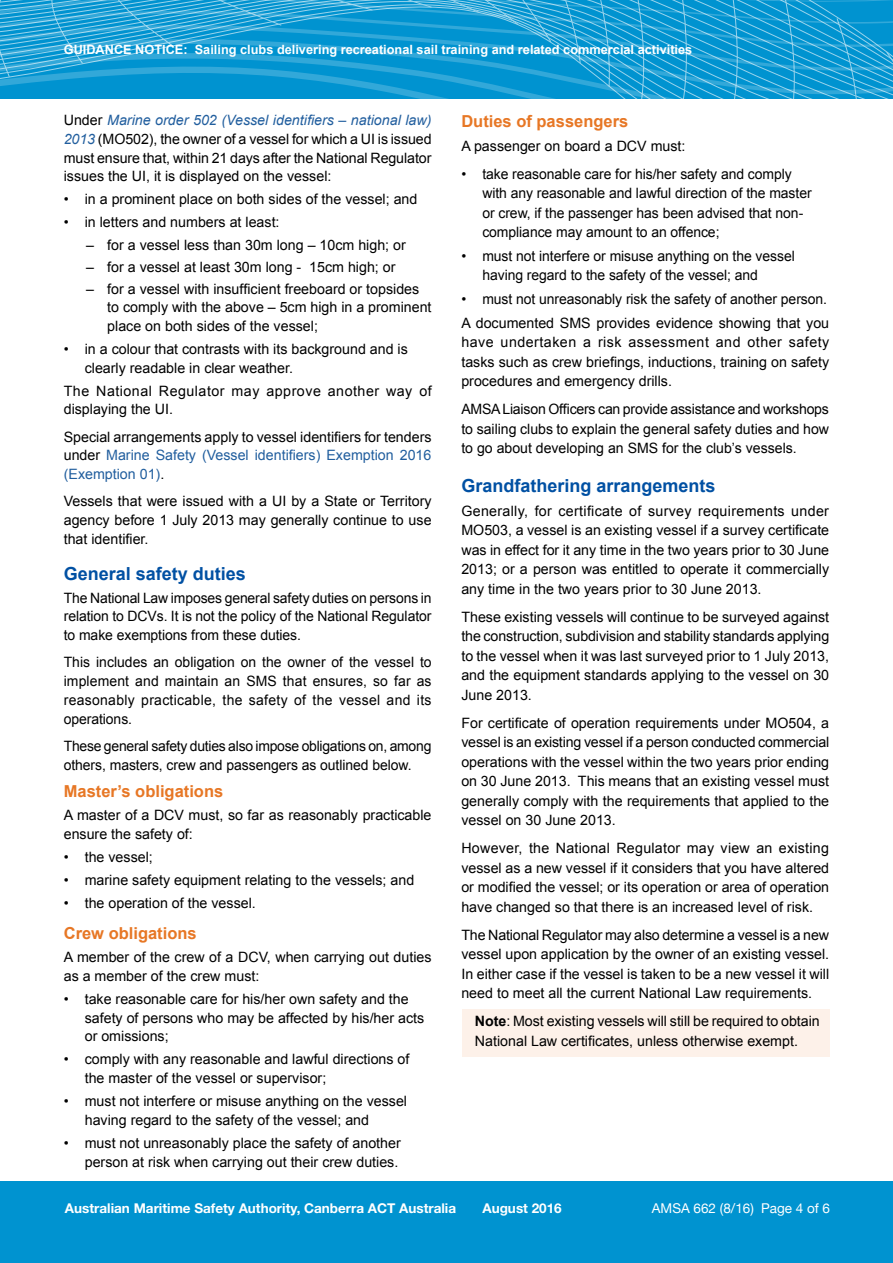
<style>
.page{position:relative;width:893px;height:1263px;background:#fff}
.page>*{position:absolute;margin:0;border:0;box-sizing:border-box;transform-origin:0 0}
.Subhead_1{font:700 18px "Arial";color:#0050a3}
.Subhead_2{font:700 16.5px "Arial";color:#e77725}
.Body_text{font:14.25px/19.5px "Arial";color:#000;text-align:justify}
.bullets{font:14.25px/18.8px "Arial";color:#000}
.Body_text-2{font:14.25px/18.8px "Arial";letter-spacing:-.02em;color:#000}
.Body_text-3{font:14.25px/18.8px "Arial";letter-spacing:.035em;color:#000}
.t1{font:700 13.5px "Helvetica Neue";color:#fff}
.t2{font:13.5px "Helvetica Neue";color:#fff}
.t3{font:700 12.75px "Arial";color:#fff}
.s1{font-style:italic;color:#215e9e}
.s2{color:#215e9e}
.s3{font-weight:700}
</style>
<div class="page">
<div style="left:0;top:1181px;width:893px;height:82px;background:#0093d0"></div>
<svg style="left:0;top:0;width:893px;height:99px;background:#1a9dd4"></svg>
<div style="left:462px;top:1009px;width:367px;height:48px;background:#fdf1e9"></div>
<p class="t3" style="left:64px;top:41px;width:630px">GUIDANCE NOTICE: Sailing clubs delivering recreational sail training and related commercial activities</p>
<p class="Body_text" style="left:64px;top:111px;width:369px;line-height:18.8px">Under <span class="s1">Marine order 502 (Vessel identifiers – national law)<br>2013</span> (MO502), the owner of a vessel for which a UI is issued must ensure that, within 21 days after the National Regulator issues the UI, it is displayed on the vessel:</p>
<p class="bullets" style="left:64px;top:190px;width:355px">• in a prominent place on both sides of the vessel; and</p>
<p class="bullets" style="left:64px;top:213px;width:217px">• in letters and numbers at least:</p>
<p class="bullets" style="left:86px;top:235px;width:321px">– for a vessel less than 30m long – 10cm high; or</p>
<p class="bullets" style="left:86px;top:258px;width:311px">– for a vessel at least 30m long - 15cm high; or</p>
<p class="bullets" style="left:107px;top:280px;width:326px;line-height:18.3px;text-indent:-21px">– for a vessel with insufficient freeboard or topsides to comply with the above – 5cm high in a prominent place on both sides of the vessel;</p>
<p class="bullets" style="left:85px;top:340px;width:325px;text-indent:-21px">• in a colour that contrasts with its background and is clearly readable in clear weather.</p>
<p class="Body_text-3" style="left:64px;top:381px;width:369px">The National Regulator may approve another way of displaying the UI.</p>
<p class="Body_text" style="left:64px;top:427px;width:369px;line-height:18.8px">Special arrangements apply to vessel identifiers for tenders under <span class="s2">Marine Safety (Vessel identifiers) Exemption 2016 (Exemption 01)</span>.</p>
<p class="Body_text" style="left:64px;top:492px;width:369px;line-height:18.8px">Vessels that were issued with a UI by a State or Territory agency before 1 July 2013 may generally continue to use that identifier.</p>
<p class="Subhead_1" style="left:64px;top:561px;width:184px">General safety duties</p>
<p class="Body_text" style="left:64px;top:588px;width:369px;line-height:18.8px">The National Law imposes general safety duties on persons in relation to DCVs. It is not the policy of the National Regulator to make exemptions from these duties.</p>
<p class="Body_text" style="left:64px;top:653px;width:369px;line-height:18.8px">This includes an obligation on the owner of the vessel to implement and maintain an SMS that ensures, so far as reasonably practicable, the safety of the vessel and its operations.</p>
<p class="Body_text-2" style="left:64px;top:737px;width:369px">These general safety duties also impose obligations on, among others, masters, crew and passengers as outlined below.</p>
<p class="Subhead_2" style="left:64px;top:780px;width:161px">Master’s obligations</p>
<p class="Body_text" style="left:64px;top:806px;width:369px;line-height:18.8px">A master of a DCV must, so far as reasonably practicable ensure the safety of:</p>
<p class="bullets" style="left:64px;top:847px;width:91px">• the vessel;</p>
<p class="bullets" style="left:64px;top:870px;width:352px">• marine safety equipment relating to the vessels; and</p>
<p class="bullets" style="left:64px;top:893px;width:194px">• the operation of the vessel.</p>
<p class="Subhead_2" style="left:64px;top:922px;width:134px">Crew obligations</p>
<p class="Body_text" style="left:64px;top:948px;width:369px;line-height:18.8px">A member of the crew of a DCV, when carrying out duties as a member of the crew must:</p>
<p class="bullets" style="left:85px;top:990px;width:341px;text-indent:-21px">• take reasonable care for his/her own safety and the safety of persons who may be affected by his/her acts or omissions;</p>
<p class="bullets" style="left:85px;top:1050px;width:326px;text-indent:-21px">• comply with any reasonable and lawful directions of the master of the vessel or supervisor;</p>
<p class="bullets" style="left:85px;top:1092px;width:324px;text-indent:-21px">• must not interfere or misuse anything on the vessel having regard to the safety of the vessel; and</p>
<p class="bullets" style="left:64px;top:1134px;width:339px;text-align:right">• must not unreasonably place the safety of another person at risk when carrying out their crew duties.</p>
<p class="Subhead_2" style="left:461px;top:110px;width:168px">Duties of passengers</p>
<p class="Body_text" style="left:461px;top:136px;width:226px">A passenger on board a DCV must:</p>
<p class="bullets" style="left:482px;top:164px;width:331px;line-height:19.5px;text-indent:-21px">• take reasonable care for his/her safety and comply with any reasonable and lawful direction of the master or crew, if the passenger has been advised that non&shy;compliance may amount to an offence;</p>
<p class="bullets" style="left:482px;top:246px;width:314px;line-height:19.5px;text-indent:-21px">• must not interfere or misuse anything on the vessel having regard to the safety of the vessel; and</p>
<p class="bullets" style="left:461px;top:290px;width:367px">• must not unreasonably risk the safety of another person.</p>
<p class="Body_text" style="left:461px;top:313px;width:369px">A documented SMS provides evidence showing that you have undertaken a risk assessment and other safety tasks such as crew briefings, inductions, training on safety procedures and emergency drills.</p>
<p class="Body_text" style="left:461px;top:400px;width:369px">AMSA Liaison Officers can provide assistance and workshops to sailing clubs to explain the general safety duties and how to go about developing an SMS for the club’s vessels.</p>
<p class="Subhead_1" style="left:461px;top:474px;width:256px">Grandfathering arrangements</p>
<p class="Body_text" style="left:461px;top:501px;width:369px">Generally, for certificate of survey requirements under MO503, a vessel is an existing vessel if a survey certificate was in effect for it any time in the two years prior to 30 June 2013; or a person was entitled to operate it commercially any time in the two years prior to 30 June 2013.</p>
<p class="Body_text" style="left:461px;top:607px;width:369px">These existing vessels will continue to be surveyed against the construction, subdivision and stability standards applying to the vessel when it was last surveyed prior to 1 July 2013, and the equipment standards applying to the vessel on 30<br>June 2013.</p>
<p class="Body_text" style="left:461px;top:713px;width:369px">For certificate of operation requirements under MO504, a vessel is an existing vessel if a person conducted commercial operations with the vessel within the two years prior ending on 30 June 2013. This means that an existing vessel must generally comply with the requirements that applied to the vessel on 30 June 2013.</p>
<p class="Body_text" style="left:461px;top:838px;width:369px">However, the National Regulator may view an existing vessel as a new vessel if it considers that you have altered or modified the vessel; or its operation or area of operation have changed so that there is an increased level of risk.</p>
<p class="Body_text" style="left:461px;top:925px;width:369px">The National Regulator may also determine a vessel is a new vessel upon application by the owner of an existing vessel.<br>In either case if the vessel is taken to be a new vessel it will need to meet all the current National Law requirements.</p>
<p class="Body_text" style="left:475px;top:1011px;width:346px"><span class="s3">Note</span>: Most existing vessels will still be required to obtain<br>National Law certificates, unless otherwise exempt.</p>
<p class="t1" style="left:65px;top:1200px;width:393px">Australian Maritime Safety Authority, Canberra ACT Australia</p>
<p class="t1" style="left:482px;top:1200px;width:81px">August 2016</p>
<p class="t2" style="left:652px;top:1199px;width:180px">AMSA 662 (8/16) Page 4 of 6</p>
</div>
